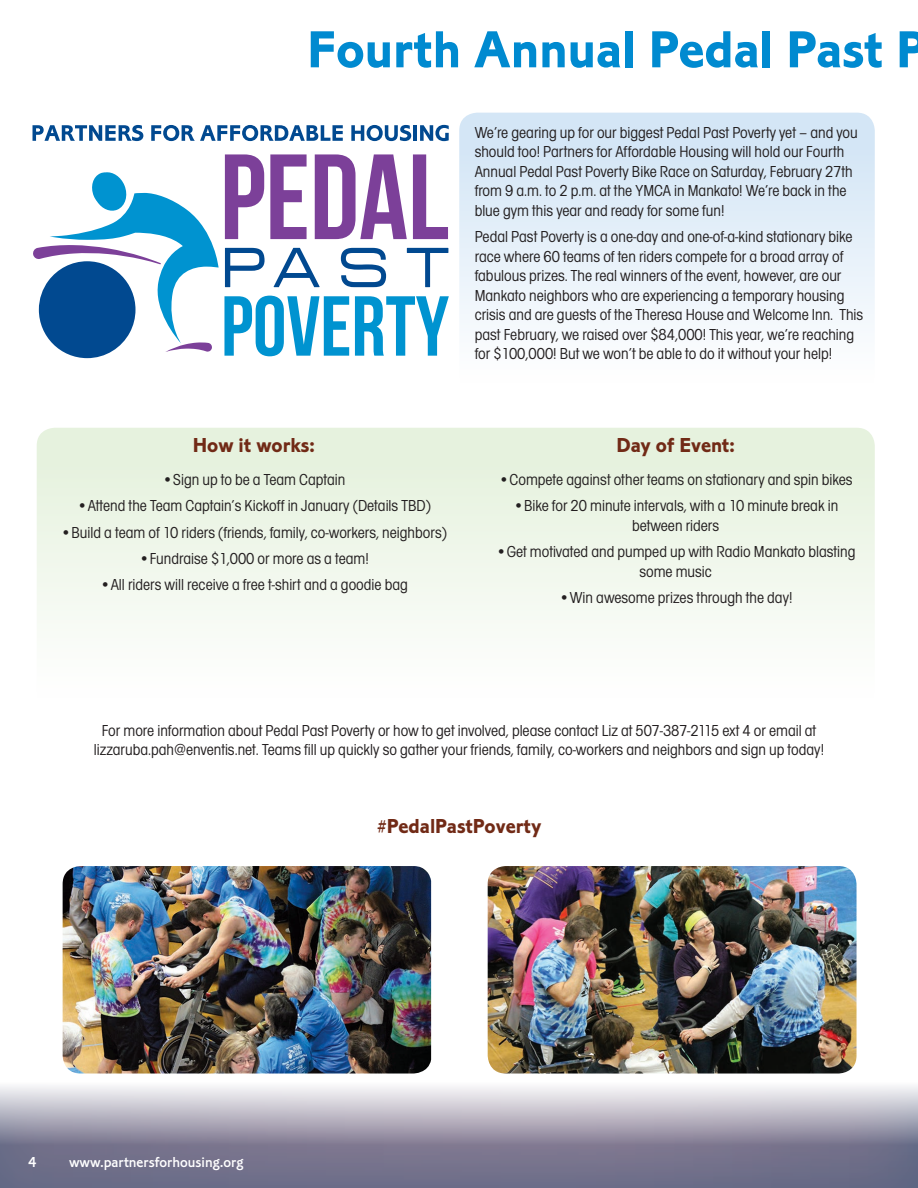
<style>
.page{position:relative;width:918px;height:1188px;background:#fff}
.page>*{position:absolute;margin:0;border:0;box-sizing:border-box;transform-origin:0 0}
.t1{font:54px "Corinthian Bold Plain";color:#008ad0}
.t2{font:21px "Corinthian Bold Plain";color:#712a16}
.t3{font:condensed 16.5px/19.5px "Avant Garde Gothic Itc T";color:#231f20;text-align:center}
.t4{font:15px "Corinthian Medium Plain";color:#fff}
.s1{font-family:"Minion Pro";font-weight:700;font-stretch:condensed}
</style>
<div class="page">
<div style="left:0;top:1064px;width:918px;height:124px;background:#008ad0;opacity:.5"></div>
<svg style="left:459px;top:113px;width:416px;height:212px"></svg>
<svg style="left:37px;top:428px;width:838px;height:196px;fill:#edf5e7"></svg>
<svg style="left:33px;top:125px;width:110px;height:16px"></svg>
<svg style="left:151px;top:125px;width:192px;height:16px"></svg>
<svg style="left:351px;top:125px;width:60px;height:16px"></svg>
<hr style="left:413px;top:125px;width:4px;height:16px;background:#014990">
<svg style="left:420px;top:125px;width:29px;height:16px"></svg>
<svg style="left:33px;top:154px;width:416px;height:204px"></svg>
<img style="left:63px;top:866px;width:368px;height:208px">
<img style="left:488px;top:866px;width:369px;height:208px">
<h1 class="t1" style="left:307px;top:17px;width:621px">Fourth Annual Pedal Past P</h1>
<p class="t3" style="left:475px;top:122px;width:385px;text-align:left">We’re gearing up for our biggest Pedal Past Poverty yet – and you should too! Partners for Affordable Housing will hold our Fourth Annual Pedal Past Poverty Bike Race on Saturday, February 27th from 9 a.m. to 2 p.m. at the YMCA in Mankato! We’re back in the blue gym this year and ready for some fun!</p>
<p class="t3" style="left:475px;top:227px;width:390px;text-align:left">Pedal Past Poverty is a one-day and one-of-a-kind stationary bike race where 60 teams of ten riders compete for a broad array of fabulous prizes. The real winners of the event, however, are our Mankato neighbors who are experiencing a temporary housing crisis and are guests of the Theresa House and Welcome Inn. This past February, we raised over $84,000! This year, we’re reaching for $100,000! But we won’t be able to do it without your help!</p>
<p class="t2" style="left:193px;top:432px;width:124px">How it works:</p>
<p class="t3" style="left:162px;top:470px;width:185px">•Sign up to be a Team Captain</p>
<p class="t3" style="left:77px;top:496px;width:356px">•Attend the Team Captain’s Kickoff in January (Details TBD)</p>
<p class="t3" style="left:61px;top:522px;width:388px">•Build a team of 10 riders (friends, family, co-workers, neighbors)</p>
<p class="t3" style="left:139px;top:548px;width:232px">•Fundraise $1,000 or more as a team!</p>
<p class="t3" style="left:100px;top:575px;width:310px">•All riders will receive a free t-shirt and a goodie bag</p>
<p class="t2" style="left:616px;top:432px;width:120px">Day of Event:</p>
<p class="t3" style="left:499px;top:470px;width:356px">•Compete against other teams on stationary and spin bikes</p>
<p class="t3" style="left:513px;top:496px;width:327px">•Bike for 20 minute intervals, with a 10 minute break in between riders</p>
<p class="t3" style="left:496px;top:542px;width:361px">•Get motivated and pumped up with Radio Mankato blasting some music</p>
<p class="t3" style="left:559px;top:587px;width:235px">•Win awesome prizes through the day!</p>
<p class="t3" style="left:94px;top:720px;width:732px">For more information about Pedal Past Poverty or how to get involved, please contact Liz at 507-387-2115 ext 4 or email at lizzaruba.pah@enventis.net. Teams fill up quickly so gather your friends, family, co-workers and neighbors and sign up today!</p>
<p class="t4" style="left:28px;top:1153px;width:10px">4</p>
<p class="t4" style="left:69px;top:1153px;width:176px">www.partnersforhousing.org</p>
<p class="t2" style="left:377px;top:814px;width:166px"><span class="s1">#</span>PedalPastPoverty</p>
</div>
